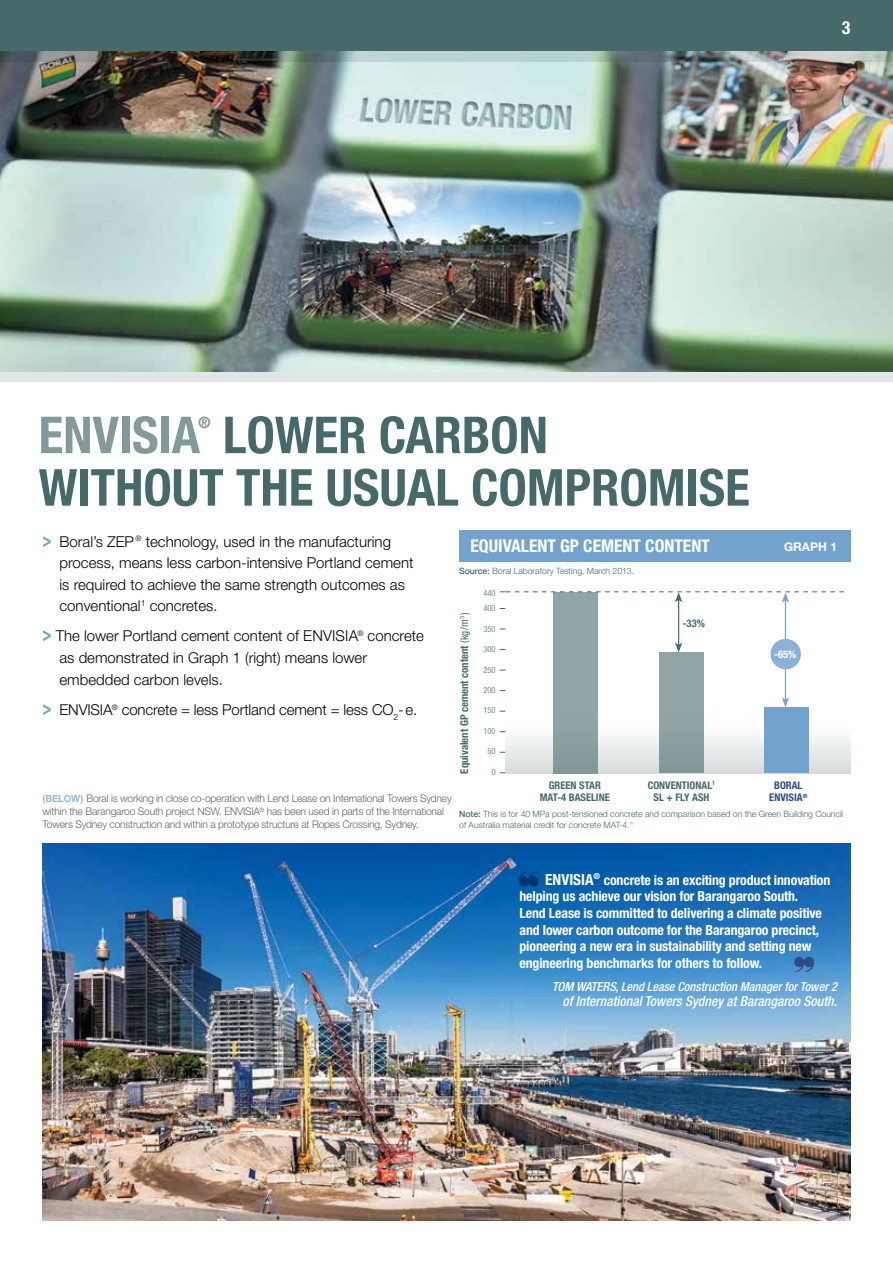
<style>
.page{position:relative;width:893px;height:1263px;background:#fff}
.page>*{position:absolute;margin:0;border:0;box-sizing:border-box;transform-origin:0 0}
.t1{font:700 condensed 51px "Helvetica Neue LT Std";color:#466a69}
.t2{font:700 condensed 18px "Helvetica Neue LT Std";color:#fff}
.t3{font:700 condensed 17.55px "Helvetica Neue LT Std";color:#fff}
.t4{font:700 condensed 15.75px "Helvetica Neue LT Std";color:#829a9a}
.t5{font:300 15px/21.6px "Helvetica Neue LT Std";color:#000}
.t6{font:700 condensed 13.95px/16.6px "Helvetica Neue LT Std";letter-spacing:-.01em;color:#fff}
.t7{font:italic 500 condensed 13.95px "Helvetica Neue LT Std";color:#fff}
.t8{font:italic 500 condensed 12.45px "Helvetica Neue LT Std";color:#fff}
.t9{font:700 12px "Helvetica Neue LT Std";color:#fff}
.t10{font:700 condensed 10.8px "Helvetica Neue LT Std";color:#466a69}
.t11{font:300 10.5px/12.6px "Helvetica Neue LT Std";letter-spacing:-.02em;color:#636466}
.t12{font:700 condensed 10.5px/12px "Helvetica Neue LT Std";color:#466a69;text-align:center}
.t13{font:700 condensed 10.5px/12px "Helvetica Neue LT Std";color:#314b84;text-align:center}
.t14{font:700 condensed 10.5px "Helvetica Neue LT Std";color:#fff}
.t15{font:300 8.7px/10.5px "Helvetica Neue LT Std";letter-spacing:-.005em;color:#466a69}
.t16{font:300 condensed 8.4px/15.8px "Helvetica Neue LT Std";color:#466a69}
.s1{color:#829a9a}
.s2{font-weight:700;font-size:21px;color:#72a3cf}
.s3{font-family:"Helvetica Neue";font-weight:500}
.s4{font-weight:400}
.s5{font-weight:700;font-size:9.75px;color:#98b9db}
.s6{font-size:15.3px}
</style>
<div class="page">
<div style="left:0;top:0;width:893px;height:51px;background:#466a69"></div>
<div style="left:0;top:371px;width:893px;height:11px;background:#e2e6e6"></div>
<img style="left:0;top:62px;width:893px;height:309px">
<img style="left:0;top:51px;width:893px;height:11px">
<img style="left:43px;top:843px;width:807px;height:377px">
<div style="left:459px;top:530px;width:391px;height:32px;background:#72a3cf"></div>
<hr style="left:678px;top:600px;width:1px;height:45px;background:#466a69">
<svg style="left:675px;top:642px;width:7px;height:11px"></svg>
<hr style="left:785px;top:600px;width:1px;height:100px;background:#72a3cf">
<svg style="left:782px;top:697px;width:7px;height:10px"></svg>
<svg style="left:500px;top:591px;width:344px;height:11px"></svg>
<div style="left:505px;top:719px;width:345px;height:55px;background:linear-gradient(to bottom,#fff,#d4dada)"></div>
<div style="left:554px;top:592px;width:44px;height:181px;background:linear-gradient(to right,#8ea3a3,#8ea3a3)"></div>
<div style="left:659px;top:653px;width:44px;height:120px;background:linear-gradient(to right,#8da2a2,#8da2a2)"></div>
<div style="left:764px;top:707px;width:44px;height:66px;background:#72a3cf"></div>
<div style="left:770px;top:639px;width:31px;height:30px;background:#8bb1d6;border-radius:50%"></div>
<svg style="left:519px;top:871px;width:20px;height:15px"></svg>
<svg style="left:794px;top:956px;width:20px;height:15px"></svg>
<p class="t2" style="left:842px;top:17px;width:10px">3</p>
<h1 class="t1" style="left:39px;top:404px;width:511px"><span class="s1">ENVISIA</span> LOWER CARBON</h1>
<p class="t4" style="left:198px;top:413px;width:14px">®</p>
<h1 class="t1" style="left:39px;top:457px;width:712px">WITHOUT THE USUAL COMPROMISE</h1>
<p class="t5" style="left:60px;top:530px;width:355px;text-indent:-17px"><span class="s2">&gt;</span> Boral’s ZEP <sup>®</sup> technology, used in the manufacturing process, means less carbon-intensive Portland cement is required to achieve the same strength outcomes as conventional<sup>1</sup> concretes.</p>
<p class="t5" style="left:60px;top:625px;width:366px;text-indent:-17px"><span class="s2">&gt;</span> The lower Portland cement content of ENVISIA<sup>®</sup> concrete as demonstrated in Graph 1 (right) means lower embedded carbon levels.</p>
<p class="t5" style="left:43px;top:698px;width:376px"><span class="s2">&gt;</span> ENVISIA<sup>®</sup> concrete = less Portland cement = less CO<sub>2</sub>-e.</p>
<p class="t3" style="left:470px;top:536px;width:241px">EQUIVALENT GP CEMENT CONTENT</p>
<p class="t9" style="left:784px;top:539px;width:54px">GRAPH 1</p>
<p class="t15" style="left:459px;top:566px;width:176px"><span class="s3">Source:</span> Boral Laboratory Testing, March 2013.</p>
<p class="t10" style="left:458px;top:774px;width:163px;rotate:-90deg">Equivalent GP cement content <span class="s4">(kg/m</span><sup>3</sup> <span class="s4">)</span></p>
<p class="t16" style="left:483px;top:585px;width:14px">440<br>400</p>
<p class="t16" style="left:483px;top:621px;width:14px">350</p>
<p class="t16" style="left:483px;top:641px;width:14px">300</p>
<p class="t16" style="left:483px;top:662px;width:14px">250</p>
<p class="t16" style="left:483px;top:682px;width:14px">200</p>
<p class="t16" style="left:483px;top:702px;width:14px">150</p>
<p class="t16" style="left:483px;top:723px;width:14px">100</p>
<p class="t16" style="left:487px;top:743px;width:10px">50</p>
<p class="t16" style="left:492px;top:764px;width:6px">0</p>
<p class="t12" style="left:683px;top:617px;width:24px">-33%</p>
<p class="t14" style="left:774px;top:648px;width:24px">-65%</p>
<p class="t12" style="left:540px;top:779px;width:72px">GREEN STAR<br>MAT-4 BASELINE</p>
<p class="t12" style="left:648px;top:779px;width:69px">CONVENTIONAL<sup>1<br></sup>SL + FLY ASH</p>
<p class="t13" style="left:769px;top:779px;width:40px">BORAL<br>ENVISIA<sup>®</sup></p>
<p class="t11" style="left:43px;top:792px;width:411px"><span class="s5">(BELOW)</span> Boral is working in close co-operation with Lend Lease on International Towers Sydney within the Barangaroo South project NSW. ENVISIA<sup>®</sup> has been used in parts of the International<br>Towers Sydney construction and within a prototype structure at Ropes Crossing, Sydney.</p>
<p class="t15" style="left:459px;top:808px;width:385px"><span class="s3">Note:</span> This is for 40 MPa post-tensioned concrete and comparison based on the Green Building Council of Australia material credit for concrete MAT-4.<sup>^</sup></p>
<p class="t6" style="left:519px;top:871px;width:312px;text-indent:26px"><span class="s6">ENVISIA</span><sup>®</sup> concrete is an exciting product innovation helping us achieve our vision for Barangaroo South.<br>Lend Lease is committed to delivering a climate positive and lower carbon outcome for the Barangaroo precinct, pioneering a new era in sustainability and setting new engineering benchmarks for others to follow.</p>
<p class="t8" style="left:552px;top:979px;width:286px">TOM WATERS, Lend Lease Construction Manager for Tower 2</p>
<p class="t7" style="left:562px;top:993px;width:276px">of International Towers Sydney at Barangaroo South.</p>
</div>
